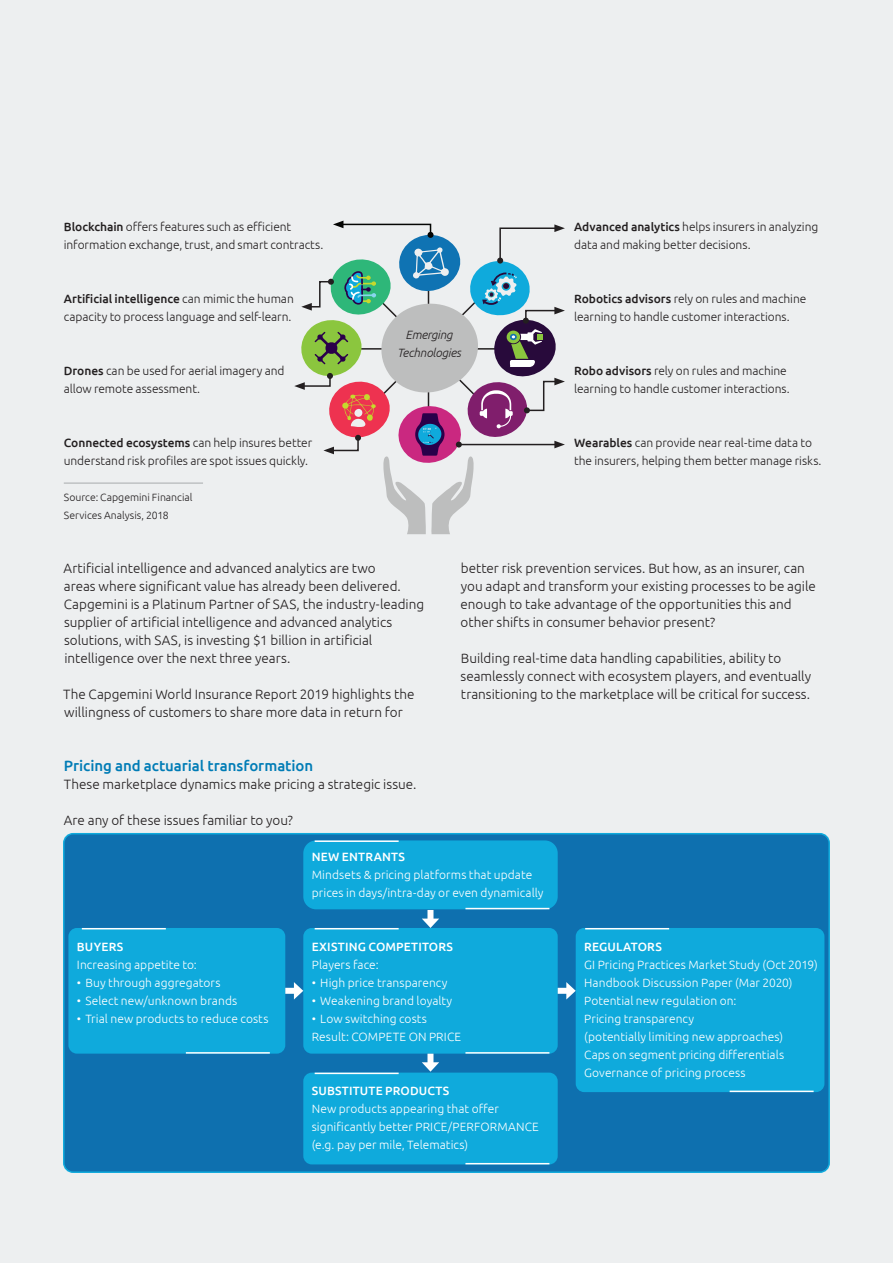
<style>
.page{position:relative;width:893px;height:1263px;background:#edeff0}
.page>*{position:absolute;margin:0;border:0;box-sizing:border-box;transform-origin:0 0}
.head2{font:500 15px "Ubuntu";letter-spacing:-.005em;color:#007cb6}
.text{font:300 13.5px/18px "Ubuntu";color:#231f20}
.text-2{font:300 12px/18px "Ubuntu";letter-spacing:-.005em;color:#231f20}
.text-3{font:300 12px/18px "Ubuntu";letter-spacing:.005em;color:#fff}
.text-4{font:500 12px "Ubuntu";letter-spacing:.015em;color:#fff}
.text-5{font:italic 300 12px/18px "Ubuntu";letter-spacing:-.015em;color:#231f20;text-align:center}
.text-6{font:300 10.5px/18px "Ubuntu";color:#231f20}
.s1{font-weight:500}
</style>
<div class="page">
<div style="left:64px;top:834px;width:765px;height:338px;background:#0e70af;border-radius:9px"></div>
<div style="left:63px;top:833px;width:767px;height:340px;border:2px solid #0faadc;border-radius:9px"></div>
<div style="left:303px;top:840px;width:255px;height:69px;background:#0faadc;border-radius:13px"></div>
<div style="left:576px;top:928px;width:248px;height:164px;background:#0faadc;border-radius:9px"></div>
<div style="left:303px;top:1072px;width:255px;height:92px;background:#0faadc;border-radius:9px"></div>
<div style="left:303px;top:928px;width:255px;height:125px;background:#0faadc;border-radius:9px"></div>
<div style="left:68px;top:928px;width:217px;height:125px;background:#0faadc;border-radius:9px"></div>
<div style="left:285px;top:988px;width:12px;height:6px;background:#fff"></div>
<svg style="left:294px;top:982px;width:9px;height:17px"></svg>
<div style="left:427px;top:910px;width:6px;height:11px;background:#fff"></div>
<svg style="left:422px;top:918px;width:17px;height:10px"></svg>
<div style="left:558px;top:988px;width:11px;height:6px;background:#fff"></div>
<svg style="left:566px;top:982px;width:10px;height:17px"></svg>
<div style="left:427px;top:1054px;width:6px;height:11px;background:#fff"></div>
<svg style="left:422px;top:1062px;width:17px;height:10px"></svg>
<hr style="left:82px;top:928px;width:84px;height:1px;background:#fff">
<hr style="left:315px;top:928px;width:84px;height:1px;background:#fff">
<hr style="left:585px;top:928px;width:84px;height:1px;background:#fff">
<hr style="left:315px;top:840px;width:84px;height:2px;background:#fff">
<hr style="left:315px;top:1072px;width:84px;height:2px;background:#fff">
<hr style="left:186px;top:1052px;width:84px;height:1px;background:#fff">
<hr style="left:465px;top:1052px;width:84px;height:1px;background:#fff">
<hr style="left:730px;top:1090px;width:84px;height:2px;background:#fff">
<hr style="left:465px;top:908px;width:84px;height:1px;background:#fff">
<hr style="left:465px;top:1163px;width:84px;height:1px;background:#fff">
<svg style="left:294px;top:221px;width:271px;height:313px"></svg>
<hr style="left:64px;top:483px;width:139px;height:1px;background:#a7aaac">
<p class="text-2" style="left:64px;top:217px;width:261px"><span class="s1">Blockchain</span> offers features such as efficient information exchange, trust, and smart contracts.</p>
<p class="text-2" style="left:574px;top:217px;width:246px"><span class="s1">Advanced analytics</span> helps insurers in analyzing data and making better decisions.</p>
<p class="text-2" style="left:64px;top:289px;width:232px"><span class="s1">Artificial intelligence</span> can mimic the human capacity to process language and self-learn.</p>
<p class="text-5" style="left:397px;top:325px;width:65px">Emerging<br>Technologies</p>
<p class="text-2" style="left:574px;top:289px;width:234px"><span class="s1">Robotics advisors</span> rely on rules and machine learning to handle customer interactions.</p>
<p class="text-2" style="left:64px;top:361px;width:222px"><span class="s1">Drones</span> can be used for aerial imagery and allow remote assessment.</p>
<p class="text-2" style="left:574px;top:361px;width:217px"><span class="s1">Robo advisors</span> rely on rules and machine learning to handle customer interactions.</p>
<p class="text-2" style="left:64px;top:433px;width:250px"><span class="s1">Connected ecosystems</span> can help insures better understand risk profiles are spot issues quickly.</p>
<p class="text-6" style="left:64px;top:488px;width:130px">Source: Capgemini Financial<br>Services Analysis, 2018</p>
<p class="text" style="left:64px;top:558px;width:362px">Artificial intelligence and advanced analytics are two<br>areas where significant value has already been delivered.<br>Capgemini is a Platinum Partner of SAS, the industry-leading supplier of artificial intelligence and advanced analytics solutions, with SAS, is investing $1 billion in artificial intelligence over the next three years.</p>
<p class="text" style="left:63px;top:684px;width:353px">The Capgemini World Insurance Report 2019 highlights the willingness of customers to share more data in return for</p>
<p class="text-2" style="left:574px;top:433px;width:249px"><span class="s1">Wearables</span> can provide near real-time data to the insurers, helping them better manage risks.</p>
<p class="text" style="left:460px;top:558px;width:357px">better risk prevention services. But how, as an insurer, can you adapt and transform your existing processes to be agile enough to take advantage of the opportunities this and other shifts in consumer behavior present?</p>
<p class="text" style="left:460px;top:648px;width:352px">Building real-time data handling capabilities, ability to seamlessly connect with ecosystem players, and eventually transitioning to the marketplace will be critical for success.</p>
<p class="head2" style="left:64px;top:756px;width:251px">Pricing and actuarial transformation</p>
<p class="text" style="left:64px;top:774px;width:354px">These marketplace dynamics make pricing a strategic issue.</p>
<p class="text" style="left:64px;top:810px;width:231px">Are any of these issues familiar to you?</p>
<p class="text-4" style="left:312px;top:849px;width:95px">NEW ENTRANTS</p>
<p class="text-3" style="left:312px;top:865px;width:233px">Mindsets &amp; pricing platforms that update prices in days/intra-day or even dynamically</p>
<p class="text-4" style="left:77px;top:939px;width:48px">BUYERS</p>
<p class="text-3" style="left:77px;top:955px;width:121px">Increasing appetite to:</p>
<p class="text-3" style="left:77px;top:973px;width:145px">• Buy through aggregators</p>
<p class="text-3" style="left:77px;top:991px;width:162px">• Select new/unknown brands</p>
<p class="text-3" style="left:77px;top:1009px;width:193px">• Trial new products to reduce costs</p>
<p class="text-4" style="left:312px;top:939px;width:143px">EXISTING COMPETITORS</p>
<p class="text-3" style="left:312px;top:955px;width:68px">Players face:</p>
<p class="text-3" style="left:312px;top:973px;width:137px">• High price transparency</p>
<p class="text-3" style="left:312px;top:991px;width:142px">• Weakening brand loyalty</p>
<p class="text-3" style="left:312px;top:1009px;width:117px">• Low switching costs</p>
<p class="text-3" style="left:312px;top:1027px;width:151px">Result: COMPETE ON PRICE</p>
<p class="text-4" style="left:312px;top:1083px;width:139px">SUBSTITUTE PRODUCTS</p>
<p class="text-3" style="left:312px;top:1099px;width:229px">New products appearing that offer significantly better PRICE/PERFORMANCE (e.g. pay per mile, Telematics)</p>
<p class="text-4" style="left:584px;top:939px;width:79px">REGULATORS</p>
<p class="text-3" style="left:584px;top:955px;width:235px">GI Pricing Practices Market Study (Oct 2019)<br>Handbook Discussion Paper (Mar 2020)</p>
<p class="text-3" style="left:584px;top:991px;width:154px">Potential new regulation on:</p>
<p class="text-3" style="left:584px;top:1009px;width:112px">Pricing transparency</p>
<p class="text-3" style="left:584px;top:1027px;width:200px">(potentially limiting new approaches)</p>
<p class="text-3" style="left:584px;top:1045px;width:201px">Caps on segment pricing differentials</p>
<p class="text-3" style="left:584px;top:1063px;width:163px">Governance of pricing process</p>
</div>
